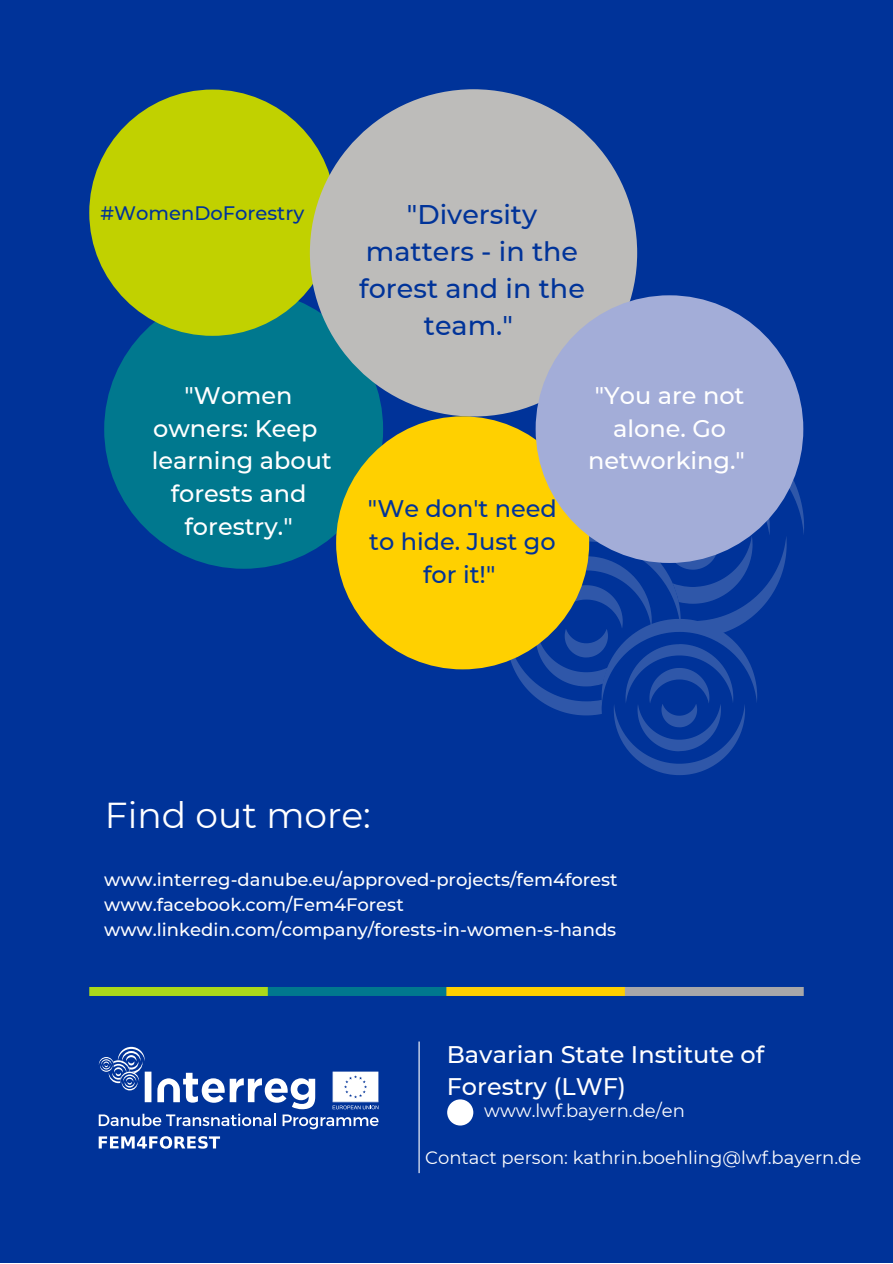
<style>
.page{position:relative;width:893px;height:1264px;background:#fff}
.page>*{position:absolute;margin:0;border:0;box-sizing:border-box;transform-origin:0 0}
.t1{font:36px "Montserrat";color:#fff}
.t2{font:500 27px/37px "Montserrat";color:#039;text-align:center}
.t3{font:500 24px/32.5px "Montserrat";color:#fff;text-align:center}
.t4{font:500 24px/32.5px "Montserrat";color:#039;text-align:center}
.t5{font:500 19.5px "Montserrat";color:#039}
.t6{font:500 18px/24.8px "Montserrat";color:#fff}
.t7{font:18px "Montserrat";color:#fff}
</style>
<div class="page">
<div style="left:0;top:0;width:892px;height:1262px;background:#039"></div>
<svg style="left:425px;top:416px;width:379px;height:359px"></svg>
<div style="left:447px;top:1099px;width:26px;height:26px;background:#fff;border-radius:50%"></div>
<div style="left:89px;top:986px;width:179px;height:9px;background:#abd91a"></div>
<div style="left:268px;top:986px;width:178px;height:9px;background:#00788e"></div>
<div style="left:446px;top:986px;width:179px;height:9px;background:#ffd000"></div>
<div style="left:625px;top:986px;width:178px;height:9px;background:#a7a7a9"></div>
<div style="left:104px;top:290px;width:279px;height:278px;background:#00788e;border-radius:50%"></div>
<div style="left:89px;top:90px;width:246px;height:246px;background:#c1d100;border-radius:50%"></div>
<div style="left:310px;top:89px;width:327px;height:327px;background:#bdbcba;border-radius:50%"></div>
<div style="left:336px;top:416px;width:253px;height:253px;background:#ffd000;border-radius:50%"></div>
<div style="left:535px;top:295px;width:268px;height:268px;background:#a3add8;border-radius:50%"></div>
<svg style="left:99px;top:1046px;width:279px;height:83px"></svg>
<svg style="left:99px;top:1136px;width:121px;height:12px"></svg>
<hr style="left:418px;top:1041px;width:1px;height:132px;background:#fff">
<p class="t5" style="left:101px;top:201px;width:205px">#WomenDoForestry</p>
<h3 class="t3" style="left:152px;top:379px;width:181px">"Women owners: Keep learning about forests and forestry."</h3>
<h2 class="t2" style="left:359px;top:196px;width:227px">"Diversity matters - in the forest and in the team."</h2>
<h3 class="t4" style="left:368px;top:492px;width:190px">"We don't need to hide. Just go for it!"</h3>
<h3 class="t3" style="left:588px;top:379px;width:158px">"You are not alone. Go networking."</h3>
<h1 class="t1" style="left:105px;top:792px;width:267px">Find out more:</h1>
<p class="t6" style="left:104px;top:867px;width:515px">www.interreg-danube.eu/approved-projects/fem4forest www.facebook.com/Fem4Forest www.linkedin.com/company/forests-in-women-s-hands</p>
<h3 class="t3" style="left:446px;top:1037px;width:319px;text-align:left">Bavarian State Institute of<br>Forestry (LWF)</h3>
<p class="t7" style="left:484px;top:1099px;width:202px">www.lwf.bayern.de/en</p>
<p class="t7" style="left:425px;top:1146px;width:437px">Contact person: kathrin.boehling@lwf.bayern.de</p>
</div>
